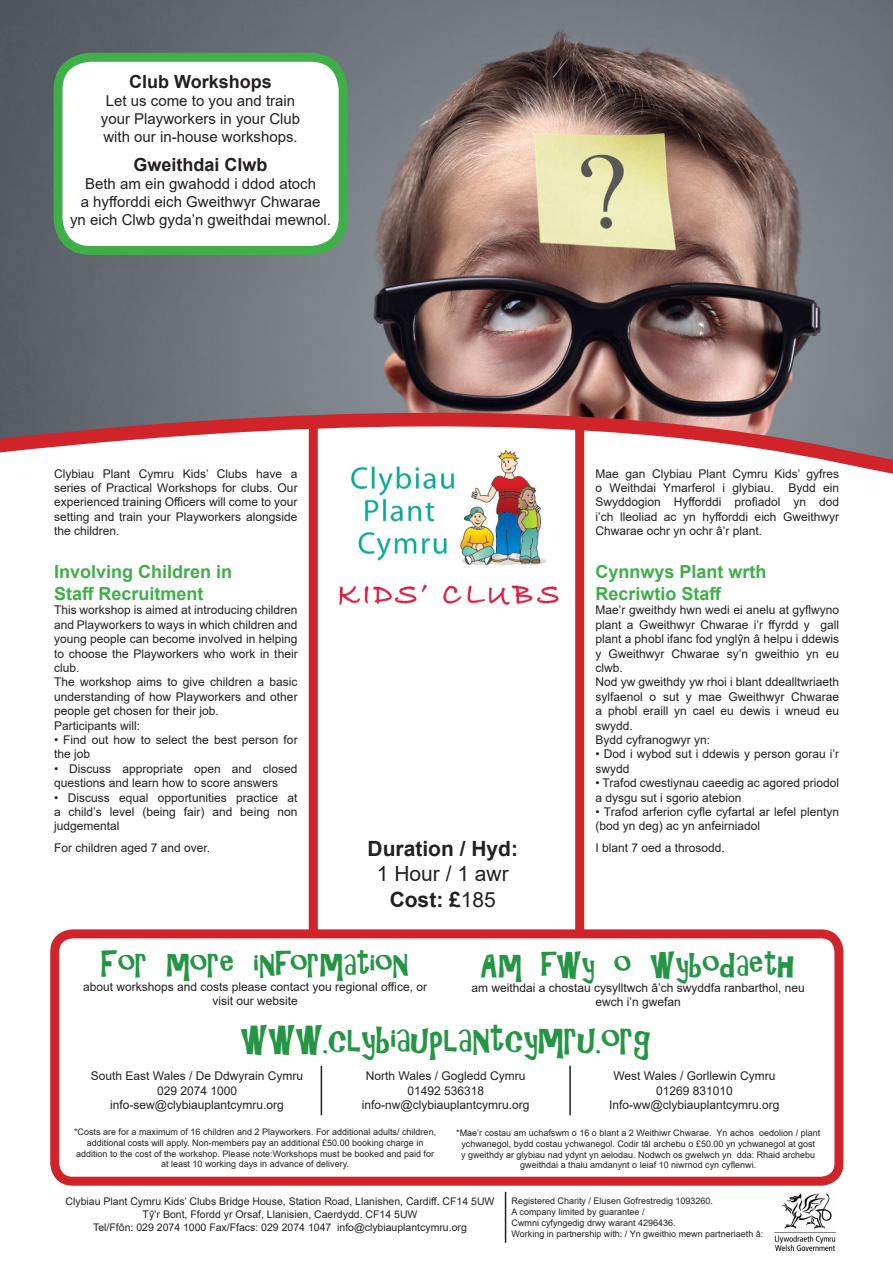
<style>
.page{position:relative;width:893px;height:1263px;background:#fff}
.page>*{position:absolute;margin:0;border:0;box-sizing:border-box;transform-origin:0 0}
.t1{font:36px "Gilligans Island";color:#259545}
.t2{font:33px "Gilligans Island";color:#259545}
.t3{font:700 21px "Arial";color:#231f20}
.t4{font:21px "Arial";color:#231f20}
.t5{font:700 18px/21.6px "Arial";color:#40ae49}
.t6{font:700 18px "Arial";color:#231f20}
.t7{font:15px "Arial";color:#231f20}
.t8{font:12px/14.4px "Arial";color:#231f20;text-align:justify}
.t9{font:10.5px "Arial";color:#231f20}
.t10{font:9px/10.8px "Arial";color:#231f20;text-align:center}
.s1{font-weight:400}
</style>
<div class="page">
<div style="left:309px;top:407px;width:275px;height:550px;background:#fff;border:9px solid #d1232a"></div>
<img style="left:339px;top:512px;width:220px;height:93px">
<svg style="left:0;top:0;width:893px;height:512px;background:#908484"></svg>
<div style="left:55px;top:934px;width:784px;height:247px;background:#fff;border-radius:18px"></div>
<div style="left:50px;top:929px;width:793px;height:257px;border:9px solid #d1232a;border-radius:18px"></div>
<hr style="left:321px;top:1066px;width:1px;height:49px;background:#231f20">
<hr style="left:569px;top:1066px;width:2px;height:49px;background:#231f20">
<hr style="left:505px;top:1192px;width:1px;height:51px;background:#231f20">
<img style="left:775px;top:1193px;width:60px;height:57px">
<div style="left:58px;top:57px;width:285px;height:193px;background:#fff;border-radius:32px"></div>
<div style="left:54px;top:53px;width:294px;height:202px;border:9px solid #40ae49;border-radius:32px"></div>
<p class="t6" style="left:129px;top:69px;width:144px">Club Workshops</p>
<p class="t7" style="left:106px;top:90px;width:191px">Let us come to you and train</p>
<p class="t7" style="left:101px;top:108px;width:201px">your Playworkers in your Club</p>
<p class="t7" style="left:103px;top:126px;width:196px">with our in-house workshops.</p>
<p class="t6" style="left:134px;top:152px;width:136px">Gweithdai Clwb</p>
<p class="t7" style="left:85px;top:173px;width:232px">Beth am ein gwahodd i ddod atoch</p>
<p class="t7" style="left:81px;top:191px;width:241px">a hyfforddi eich Gweithwyr Chwarae</p>
<p class="t7" style="left:70px;top:209px;width:262px">yn eich Clwb gyda’n gweithdai mewnol.</p>
<p class="t8" style="left:54px;top:466px;width:245px">Clybiau Plant Cymru Kids’ Clubs have a series of Practical Workshops for clubs. Our experienced training Officers will come to your setting and train your Playworkers alongside the children.</p>
<p class="t5" style="left:54px;top:561px;width:180px">Involving Children in</p>
<p class="t5" style="left:54px;top:583px;width:151px">Staff Recruitment</p>
<p class="t8" style="left:54px;top:603px;width:245px">This workshop is aimed at introducing children and Playworkers to ways in which children and young people can become involved in helping to choose the Playworkers who work in their club.</p>
<p class="t8" style="left:54px;top:675px;width:245px">The workshop aims to give children a basic understanding of how Playworkers and other people get chosen for their job.</p>
<p class="t8" style="left:54px;top:718px;width:88px">Participants will:</p>
<p class="t8" style="left:54px;top:732px;width:245px">• Find out how to select the best person for the job</p>
<p class="t8" style="left:54px;top:761px;width:245px">• Discuss appropriate open and closed questions and learn how to score answers</p>
<p class="t8" style="left:54px;top:790px;width:245px">• Discuss equal opportunities practice at a child’s level (being fair) and being non judgemental</p>
<p class="t8" style="left:54px;top:840px;width:158px">For children aged 7 and over.</p>
<p class="t8" style="left:595px;top:466px;width:245px">Mae gan Clybiau Plant Cymru Kids’ gyfres o Weithdai Ymarferol i glybiau. Bydd ein Swyddogion Hyfforddi profiadol yn dod i’ch lleoliad ac yn hyfforddi eich Gweithwyr Chwarae ochr yn ochr â’r plant.</p>
<p class="t5" style="left:595px;top:561px;width:173px">Cynnwys Plant wrth<br>Recriwtio Staff</p>
<p class="t8" style="left:595px;top:603px;width:245px">Mae’r gweithdy hwn wedi ei anelu at gyflwyno plant a Gweithwyr Chwarae i’r ffyrdd y gall plant a phobl ifanc fod ynglŷn â helpu i ddewis y Gweithwyr Chwarae sy’n gweithio yn eu clwb.</p>
<p class="t8" style="left:595px;top:675px;width:245px">Nod yw gweithdy yw rhoi i blant ddealltwriaeth sylfaenol o sut y mae Gweithwyr Chwarae a phobl eraill yn cael eu dewis i wneud eu swydd.</p>
<p class="t8" style="left:595px;top:732px;width:116px">Bydd cyfranogwyr yn:</p>
<p class="t8" style="left:595px;top:747px;width:245px">• Dod i wybod sut i ddewis y person gorau i’r swydd</p>
<p class="t8" style="left:595px;top:776px;width:245px">• Trafod cwestiynau caeedig ac agored priodol a dysgu sut i sgorio atebion</p>
<p class="t8" style="left:595px;top:804px;width:245px">• Trafod arferion cyfle cyfartal ar lefel plentyn (bod yn deg) ac yn anfeirniadol</p>
<p class="t3" style="left:367px;top:834px;width:152px">Duration / Hyd:</p>
<p class="t8" style="left:595px;top:840px;width:131px">I blant 7 oed a throsodd.</p>
<p class="t4" style="left:377px;top:860px;width:133px">1 Hour / 1 awr</p>
<p class="t3" style="left:390px;top:884px;width:108px">Cost: £<span class="s1">185</span></p>
<p class="t2" style="left:101px;top:948px;width:310px">FOR MORE INFORMATION</p>
<p class="t8" style="left:83px;top:979px;width:345px;text-align:center">about workshops and costs please contact you regional office, or visit our website</p>
<p class="t2" style="left:481px;top:949px;width:316px">AM FWY O WYBODAETH</p>
<p class="t8" style="left:471px;top:980px;width:335px;text-align:center">am weithdai a chostau cysylltwch â’ch swyddfa ranbarthol, neu ewch i’n gwefan</p>
<p class="t1" style="left:241px;top:1023px;width:413px">WWW.CLYBIAUPLANTCYMRU.ORG</p>
<p class="t8" style="left:91px;top:1069px;width:214px">South East Wales / De Ddwyrain Cymru</p>
<p class="t8" style="left:157px;top:1083px;width:82px">029 2074 1000</p>
<p class="t8" style="left:110px;top:1098px;width:175px">info-sew@clybiauplantcymru.org</p>
<p class="t8" style="left:366px;top:1069px;width:161px">North Wales / Gogledd Cymru</p>
<p class="t8" style="left:407px;top:1083px;width:78px">01492 536318</p>
<p class="t8" style="left:362px;top:1098px;width:169px">info-nw@clybiauplantcymru.org</p>
<p class="t8" style="left:613px;top:1069px;width:164px">West Wales / Gorllewin Cymru</p>
<p class="t8" style="left:656px;top:1083px;width:78px">01269 831010</p>
<p class="t8" style="left:609px;top:1098px;width:172px">Info-ww@clybiauplantcymru.org</p>
<p class="t10" style="left:74px;top:1126px;width:364px">*Costs are for a maximum of 16 children and 2 Playworkers. For additional adults/ children, additional costs will apply. Non-members pay an additional £50.00 booking charge in addition to the cost of the workshop. Please note:Workshops must be booked and paid for at least 10 working days in advance of delivery.</p>
<p class="t10" style="left:456px;top:1127px;width:365px">*Mae’r costau am uchafswm o 16 o blant a 2 Weithiwr Chwarae. Yn achos oedolion / plant ychwanegol, bydd costau ychwanegol. Codir tâl archebu o £50.00 yn ychwanegol at gost<br>y gweithdy ar glybiau nad ydynt yn aelodau. Nodwch os gwelwch yn dda: Rhaid archebu gweithdai a thalu amdanynt o leiaf 10 niwrnod cyn cyflenwi.</p>
<p class="t9" style="left:66px;top:1194px;width:430px">Clybiau Plant Cymru Kids’ Clubs Bridge House, Station Road, Llanishen, Cardiff. CF14 5UW</p>
<p class="t9" style="left:143px;top:1207px;width:276px">Tŷ’r Bont, Ffordd yr Orsaf, Llanisien, Caerdydd. CF14 5UW</p>
<p class="t9" style="left:93px;top:1220px;width:375px">Tel/Ffôn: 029 2074 1000 Fax/Ffacs: 029 2074 1047 info@clybiauplantcymru.org</p>
<p class="t10" style="left:512px;top:1196px;width:203px">Registered Charity / Elusen Gofrestredig 1093260.</p>
<p class="t10" style="left:512px;top:1206px;width:135px">A company limited by guarantee /</p>
<p class="t10" style="left:512px;top:1217px;width:166px">Cwmni cyfyngedig drwy warant 4296436.</p>
<p class="t10" style="left:512px;top:1228px;width:253px">Working in partnership with: / Yn gweithio mewn partneriaeth â:</p>
</div>
